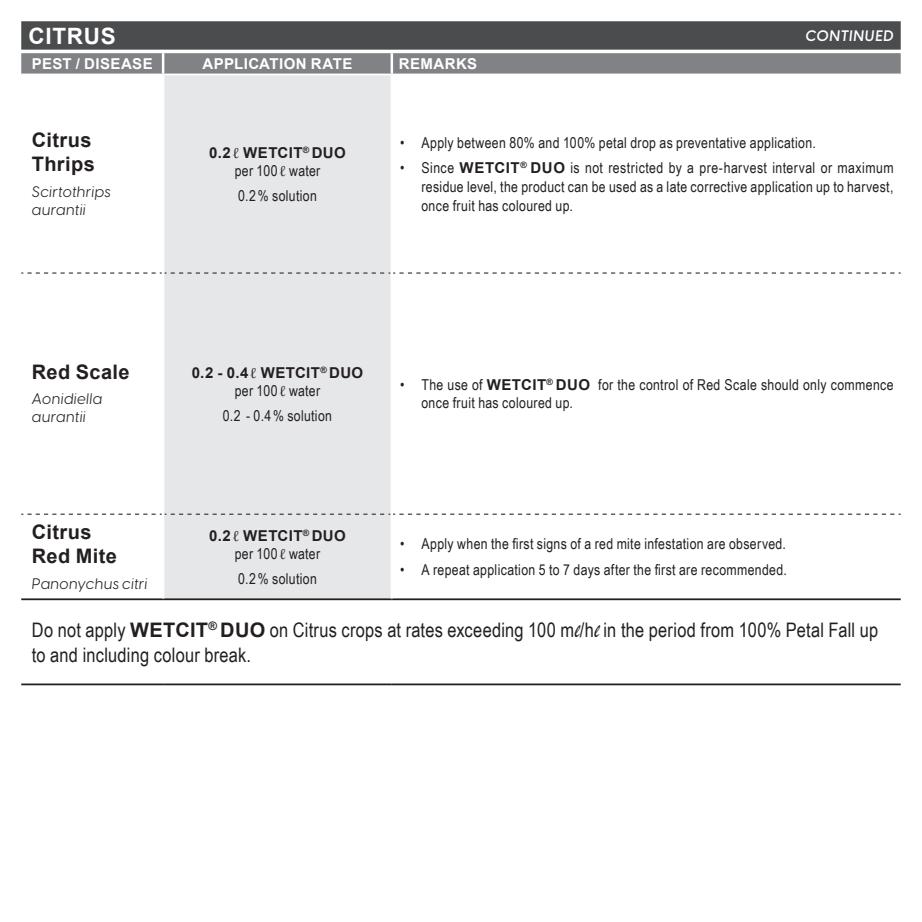
<style>
.page{position:relative;width:922px;height:922px;background:#fff}
.page>*{position:absolute;margin:0;border:0;box-sizing:border-box;transform-origin:0 0}
.TABLE___H1{font:700 22.5px "Arial";letter-spacing:.03em;color:#fff}
.MAIN_BODY_TEXT{font:20px/25px "Arial Narrow";letter-spacing:.01em;color:#231f20}
.TARGET_PEST{font:700 20px/24px "Arial";letter-spacing:.02em;color:#231f20}
.MAIN_BODY_TEXT-2{font:15px/18.8px "Arial Narrow";letter-spacing:.02em;color:#231f20;text-align:justify}
.MAIN_BODY_TEXT-3{font:italic 15px/18px "Visby CF";letter-spacing:.025em;color:#231f20}
.MAIN_BODY_TEXT-4{font:700 15px "Arial";letter-spacing:.025em;color:#231f20}
.MAIN_BODY_TEXT-5{font:700 15px "Arial";letter-spacing:.025em;color:#fff}
.MAIN_BODY_TEXT-6{font:italic 600 15px "Visby CF";letter-spacing:.045em;color:#fff}
.s1{font-family:"Bello Script";font-weight:400}
.s2{font-family:"Bello Script"}
.s3{font-family:"Arial";font-weight:700}
.s4{font-family:"Brush Script"}
</style>
<div class="page">
<svg style="left:21px;top:21px;width:879px;height:53px;background:#6d6f70"></svg>
<div style="left:164px;top:75px;width:226px;height:523px;background:#e6e7e9"></div>
<hr style="left:162px;top:53px;width:2px;height:21px;background:#fff">
<hr style="left:390px;top:53px;width:3px;height:21px;background:#fff">
<hr style="left:21px;top:598px;width:142px;height:2px;background:#231f20">
<hr style="left:163px;top:598px;width:229px;height:2px;background:#231f20">
<hr style="left:392px;top:598px;width:508px;height:2px;background:#231f20">
<hr style="left:21px;top:683px;width:142px;height:2px;background:#231f20">
<hr style="left:163px;top:683px;width:229px;height:2px;background:#231f20">
<hr style="left:392px;top:683px;width:508px;height:2px;background:#231f20">
<svg style="left:21px;top:272px;width:879px;height:1px"></svg>
<svg style="left:21px;top:513px;width:879px;height:1px"></svg>
<hr style="left:162px;top:75px;width:2px;height:198px;background:#fff">
<hr style="left:390px;top:75px;width:3px;height:198px;background:#fff">
<hr style="left:162px;top:273px;width:2px;height:241px;background:#fff">
<hr style="left:390px;top:273px;width:3px;height:241px;background:#fff">
<p class="TABLE___H1" style="left:28px;top:21px;width:89px">CITRUS</p>
<p class="MAIN_BODY_TEXT-6" style="left:805px;top:27px;width:90px">CONTINUED</p>
<p class="MAIN_BODY_TEXT-5" style="left:32px;top:54px;width:122px">PEST / DISEASE</p>
<p class="MAIN_BODY_TEXT-5" style="left:202px;top:54px;width:151px">APPLICATION RATE</p>
<p class="MAIN_BODY_TEXT-5" style="left:399px;top:54px;width:80px">REMARKS</p>
<p class="TARGET_PEST" style="left:32px;top:129px;width:64px">Citrus<br>Thrips</p>
<p class="MAIN_BODY_TEXT-3" style="left:32px;top:182px;width:80px">Scirtothrips aurantii</p>
<p class="MAIN_BODY_TEXT-4" style="left:209px;top:143px;width:138px">0.2<span class="s1">ℓ</span> WETCIT<sup>®</sup> DUO</p>
<p class="MAIN_BODY_TEXT-2" style="left:235px;top:160px;width:87px">per 100 <span class="s2">ℓ</span> water</p>
<p class="MAIN_BODY_TEXT-2" style="left:238px;top:186px;width:80px">0.2% solution</p>
<p class="MAIN_BODY_TEXT-2" style="left:400px;top:132px;width:417px">• Apply between 80% and 100% petal drop as preventative application.</p>
<p class="MAIN_BODY_TEXT-2" style="left:421px;top:158px;width:473px;text-indent:-21px">• Since <span class="s3">WETCIT</span><sup>®</sup> <span class="s3">DUO</span> is not restricted by a pre-harvest interval or maximum residue level, the product can be used as a late corrective application up to harvest, once fruit has coloured up.</p>
<p class="TARGET_PEST" style="left:32px;top:361px;width:99px">Red Scale</p>
<p class="MAIN_BODY_TEXT-3" style="left:32px;top:390px;width:72px">Aonidiella aurantii</p>
<p class="TARGET_PEST" style="left:32px;top:521px;width:87px">Citrus<br>Red Mite</p>
<p class="MAIN_BODY_TEXT-3" style="left:32px;top:574px;width:117px">Panonychus citri</p>
<p class="MAIN_BODY_TEXT-4" style="left:192px;top:362px;width:173px">0.2 - 0.4 <span class="s1">ℓ</span> WETCIT<sup>®</sup> DUO</p>
<p class="MAIN_BODY_TEXT-2" style="left:235px;top:380px;width:87px">per 100<span class="s2">ℓ</span> water</p>
<p class="MAIN_BODY_TEXT-2" style="left:223px;top:405px;width:111px">0.2 - 0.4% solution</p>
<p class="MAIN_BODY_TEXT-2" style="left:421px;top:374px;width:473px;text-indent:-21px">• The use of <span class="s3">WETCIT</span><sup>®</sup> <span class="s3">DUO</span> for the control of Red Scale should only commence once fruit has coloured up.</p>
<p class="MAIN_BODY_TEXT-4" style="left:209px;top:525px;width:138px">0.2 <span class="s1">ℓ</span> WETCIT<sup>®</sup> DUO</p>
<p class="MAIN_BODY_TEXT-2" style="left:235px;top:543px;width:87px">per 100<span class="s2">ℓ</span> water</p>
<p class="MAIN_BODY_TEXT-2" style="left:238px;top:568px;width:80px">0.2% solution</p>
<p class="MAIN_BODY_TEXT-2" style="left:400px;top:534px;width:387px">• Apply when the first signs of a red mite infestation are observed.</p>
<p class="MAIN_BODY_TEXT-2" style="left:400px;top:559px;width:388px">• A repeat application 5 to 7 days after the first are recommended.</p>
<p class="MAIN_BODY_TEXT" style="left:32px;top:616px;width:847px">Do not apply <span class="s3">WETCIT</span><sup>®</sup> <span class="s3">DUO</span> on Citrus crops at rates exceeding 100 m<span class="s4">l</span>/h<span class="s4">l</span> in the period from 100% Petal Fall up to and including colour break.</p>
</div>
